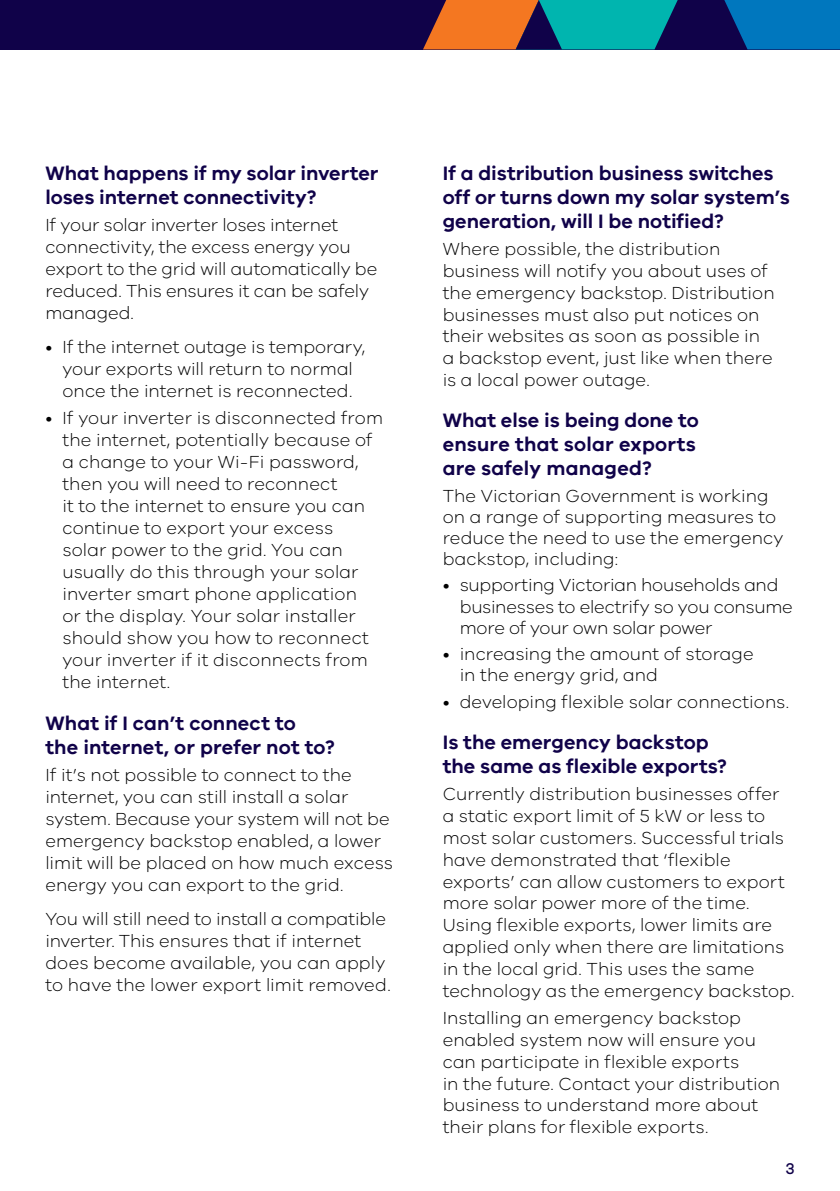
<style>
.page{position:relative;width:840px;height:1191px;background:#fff}
.page>*{position:absolute;margin:0;border:0;box-sizing:border-box;transform-origin:0 0}
.t1{font:600 20px/24px "VIC";letter-spacing:.005em;color:#100249}
.t2{font:300 18px/22px "VIC";color:#000}
.t3{font:500 16px "VIC";color:#100249}
</style>
<div class="page">
<div style="left:0;top:0;width:839px;height:49px;background:#100249"></div>
<svg style="left:724px;top:0;width:115px;height:49px;background:#016ab1"></svg>
<svg style="left:423px;top:0;width:254px;height:49px"></svg>
<p class="t1" style="left:45px;top:160px;width:334px">What happens if my solar inverter loses internet connectivity?</p>
<p class="t2" style="left:45px;top:214px;width:333px">If your solar inverter loses internet connectivity, the excess energy you export to the grid will automatically be reduced. This ensures it can be safely managed.</p>
<p class="t2" style="left:45px;top:335px;width:321px;text-align:center">• If the internet outage is temporary, your exports will return to normal once the internet is reconnected.</p>
<p class="t2" style="left:62px;top:407px;width:322px;text-indent:-17px">• If your inverter is disconnected from the internet, potentially because of a change to your Wi-Fi password, then you will need to reconnect<br>it to the internet to ensure you can continue to export your excess<br>solar power to the grid. You can usually do this through your solar inverter smart phone application<br>or the display. Your solar installer should show you how to reconnect your inverter if it disconnects from the internet.</p>
<p class="t1" style="left:45px;top:710px;width:291px">What if I can’t connect to<br>the internet, or prefer not to?</p>
<p class="t2" style="left:45px;top:763px;width:349px">If it’s not possible to connect to the internet, you can still install a solar system. Because your system will not be emergency backstop enabled, a lower limit will be placed on how much excess energy you can export to the grid.</p>
<p class="t2" style="left:45px;top:907px;width:346px">You will still need to install a compatible inverter. This ensures that if internet does become available, you can apply to have the lower export limit removed.</p>
<p class="t1" style="left:442px;top:160px;width:348px">If a distribution business switches off or turns down my solar system’s generation, will I be notified?</p>
<p class="t2" style="left:442px;top:238px;width:333px">Where possible, the distribution business will notify you about uses of the emergency backstop. Distribution businesses must also put notices on their websites as soon as possible in a backstop event, just like when there is a local power outage.</p>
<p class="t1" style="left:442px;top:408px;width:257px">What else is being done to ensure that solar exports are safely managed?</p>
<p class="t2" style="left:442px;top:484px;width:342px;line-height:21px">The Victorian Government is working on a range of supporting measures to reduce the need to use the emergency backstop, including:</p>
<p class="t2" style="left:459px;top:574px;width:334px;line-height:21px;text-indent:-17px">• supporting Victorian households and businesses to electrify so you consume more of your own solar power</p>
<p class="t2" style="left:459px;top:643px;width:295px;line-height:21px;text-indent:-17px">• increasing the amount of storage in the energy grid, and</p>
<p class="t2" style="left:442px;top:690px;width:348px">• developing flexible solar connections.</p>
<p class="t1" style="left:442px;top:729px;width:286px">Is the emergency backstop the same as flexible exports?</p>
<p class="t2" style="left:442px;top:782px;width:353px">Currently distribution businesses offer a static export limit of 5 kW or less to most solar customers. Successful trials have demonstrated that ‘flexible exports’ can allow customers to export more solar power more of the time.<br>Using flexible exports, lower limits are applied only when there are limitations in the local grid. This uses the same technology as the emergency backstop.</p>
<p class="t2" style="left:442px;top:1006px;width:339px">Installing an emergency backstop enabled system now will ensure you can participate in flexible exports<br>in the future. Contact your distribution business to understand more about their plans for flexible exports.</p>
<p class="t3" style="left:784px;top:1158px;width:11px">3</p>
</div>
